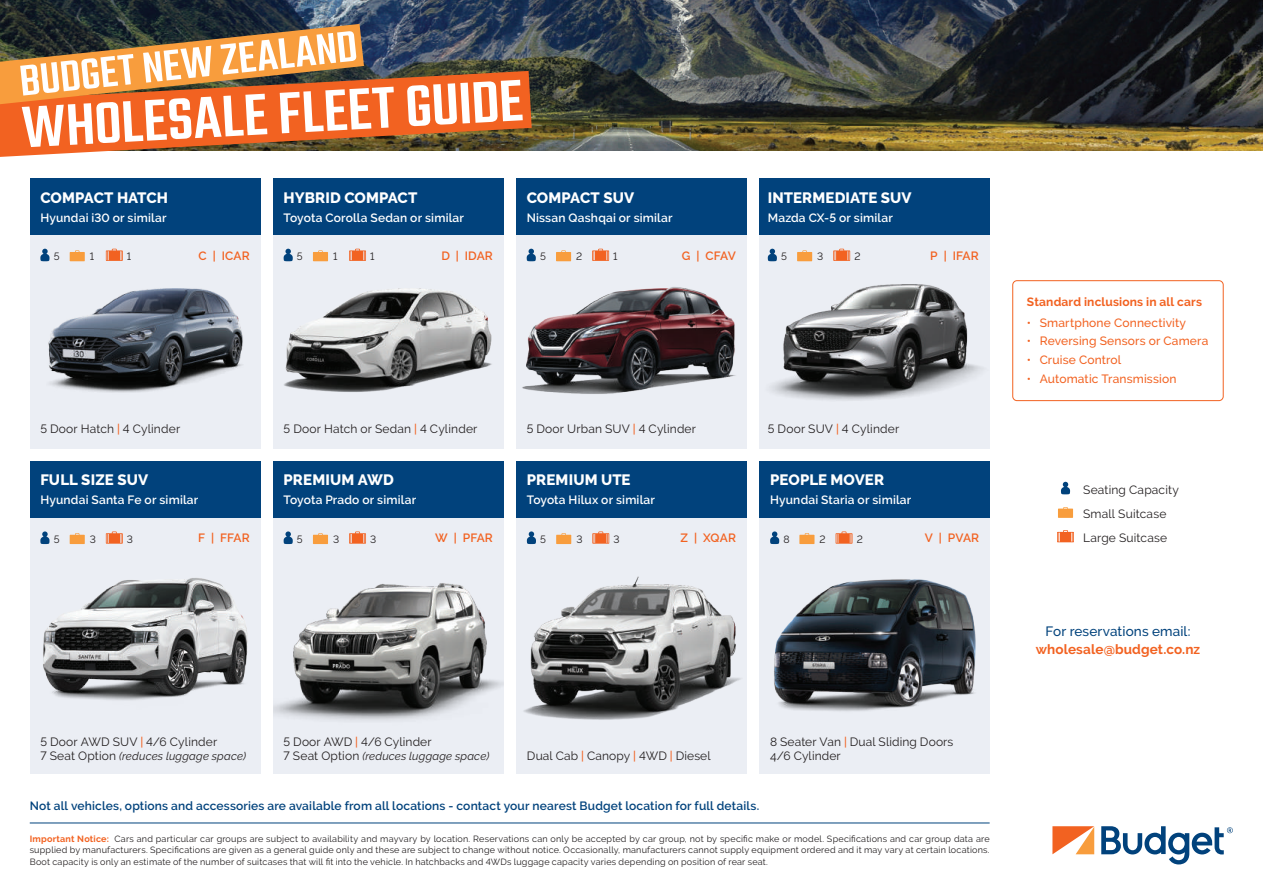
<style>
.page{position:relative;width:1263px;height:893px;background:#fff}
.page>*{position:absolute;margin:0;border:0;box-sizing:border-box;transform-origin:0 0}
.t1{font:800 15px "Raleway";letter-spacing:.005em;color:#fff}
.t2{font:700 13.5px "Raleway";letter-spacing:.01em;color:#f26221}
.t3{font:500 13.5px "Raleway";letter-spacing:.01em;color:#01427c}
.t4{font:12px/24.2px "Raleway";letter-spacing:.01em;color:#231f20}
.t5{font:600 12px "Raleway";letter-spacing:.015em;color:#fff}
.t6{font:600 12px "Raleway";letter-spacing:.015em;color:#01427c}
.t7{font:500 12px "Raleway";letter-spacing:.015em;color:#f26221}
.t8{font:600 12px "Raleway";letter-spacing:.01em;color:#f26221}
.t9{font:700 12px "Raleway";letter-spacing:.015em;color:#f26221}
.t10{font:italic 11.25px "Raleway";letter-spacing:.015em;color:#231f20}
.t11{font:10.5px "Raleway";color:#231f20}
.t12{font:9px/11.2px "Raleway";letter-spacing:.025em;color:#231f20;text-align:justify}
.s1{font-weight:500;color:#f26221}
.s2{font-style:normal;font-size:12px}
.s3{font-weight:700;color:#f26221}
</style>
<div class="page">
<div style="left:30px;top:461px;width:230px;height:313px;background:#ebeef4"></div>
<div style="left:273px;top:461px;width:230px;height:313px;background:#ebeef4"></div>
<div style="left:516px;top:461px;width:231px;height:313px;background:#ebeef4"></div>
<img style="left:524px;top:576px;width:217px;height:144px">
<img style="left:273px;top:583px;width:230px;height:138px">
<img style="left:43px;top:578px;width:205px;height:122px">
<div style="left:759px;top:461px;width:231px;height:313px;background:#ebeef4"></div>
<img style="left:774px;top:579px;width:202px;height:132px">
<div style="left:30px;top:179px;width:230px;height:270px;background:#ebeef4"></div>
<div style="left:759px;top:179px;width:231px;height:270px;background:#ebeef4"></div>
<div style="left:273px;top:179px;width:230px;height:270px;background:#ebeef4"></div>
<img style="left:770px;top:284px;width:213px;height:117px">
<div style="left:516px;top:179px;width:231px;height:270px;background:#ebeef4"></div>
<img style="left:522px;top:287px;width:214px;height:107px">
<img style="left:41px;top:248px;width:202px;height:145px">
<img style="left:284px;top:288px;width:208px;height:104px">
<div style="left:273px;top:179px;width:230px;height:56px;background:#01427c"></div>
<div style="left:273px;top:461px;width:230px;height:57px;background:#01427c"></div>
<div style="left:516px;top:461px;width:231px;height:57px;background:#01427c"></div>
<div style="left:759px;top:179px;width:231px;height:56px;background:#01427c"></div>
<div style="left:30px;top:179px;width:230px;height:56px;background:#01427c"></div>
<div style="left:30px;top:461px;width:230px;height:57px;background:#01427c"></div>
<img style="left:0;top:0;width:1263px;height:150px">
<svg style="left:1052px;top:826px;width:42px;height:28px"></svg>
<svg style="left:1101px;top:826px;width:132px;height:38px"></svg>
<svg style="left:1057px;top:530px;width:17px;height:12px"></svg>
<svg style="left:1061px;top:482px;width:9px;height:12px"></svg>
<svg style="left:1058px;top:507px;width:15px;height:11px"></svg>
<svg style="left:106px;top:249px;width:17px;height:12px"></svg>
<svg style="left:40px;top:249px;width:9px;height:12px"></svg>
<svg style="left:70px;top:250px;width:15px;height:11px"></svg>
<svg style="left:106px;top:531px;width:17px;height:13px"></svg>
<svg style="left:40px;top:531px;width:9px;height:13px"></svg>
<svg style="left:70px;top:533px;width:15px;height:11px"></svg>
<svg style="left:349px;top:249px;width:17px;height:12px"></svg>
<svg style="left:284px;top:249px;width:9px;height:12px"></svg>
<svg style="left:313px;top:250px;width:15px;height:11px"></svg>
<svg style="left:349px;top:531px;width:17px;height:13px"></svg>
<svg style="left:284px;top:531px;width:9px;height:13px"></svg>
<svg style="left:313px;top:533px;width:15px;height:11px"></svg>
<svg style="left:592px;top:531px;width:17px;height:13px"></svg>
<svg style="left:527px;top:531px;width:9px;height:13px"></svg>
<svg style="left:556px;top:533px;width:15px;height:11px"></svg>
<svg style="left:833px;top:249px;width:17px;height:12px"></svg>
<svg style="left:768px;top:249px;width:9px;height:12px"></svg>
<svg style="left:797px;top:250px;width:15px;height:11px"></svg>
<svg style="left:0;top:71px;width:532px;height:86px"></svg>
<div style="left:1012px;top:280px;width:211px;height:121px;border:1px solid #f26221;border-radius:4px"></div>
<div style="left:759px;top:461px;width:231px;height:57px;background:#01427c"></div>
<svg style="left:835px;top:531px;width:17px;height:13px"></svg>
<svg style="left:770px;top:531px;width:9px;height:13px"></svg>
<svg style="left:799px;top:533px;width:15px;height:11px"></svg>
<img style="left:0;top:24px;width:523px;height:123px">
<hr style="left:30px;top:823px;width:960px;height:1px;background:#01427c">
<div style="left:516px;top:179px;width:230px;height:56px;background:#01427c"></div>
<svg style="left:592px;top:249px;width:17px;height:12px"></svg>
<svg style="left:527px;top:249px;width:9px;height:12px"></svg>
<svg style="left:556px;top:250px;width:15px;height:11px"></svg>
<h1 class="t1" style="left:40px;top:189px;width:129px">COMPACT HATCH</h1>
<h3 class="t5" style="left:40px;top:211px;width:128px">Hyundai i30 or similar</h3>
<p class="t11" style="left:54px;top:250px;width:7px">5</p>
<p class="t11" style="left:90px;top:250px;width:6px">1</p>
<p class="t11" style="left:127px;top:250px;width:6px">1</p>
<h1 class="t1" style="left:284px;top:189px;width:135px">HYBRID COMPACT</h1>
<h3 class="t5" style="left:284px;top:211px;width:182px">Toyota Corolla Sedan or similar</h3>
<h1 class="t1" style="left:527px;top:189px;width:109px">COMPACT SUV</h1>
<h3 class="t5" style="left:527px;top:211px;width:147px">Nissan Qashqai or similar</h3>
<h3 class="t8" style="left:199px;top:249px;width:53px">C | ICAR</h3>
<h3 class="t8" style="left:441px;top:249px;width:53px">D | IDAR</h3>
<p class="t11" style="left:540px;top:250px;width:7px">5</p>
<p class="t11" style="left:576px;top:250px;width:8px">2</p>
<p class="t11" style="left:613px;top:250px;width:6px">1</p>
<h3 class="t8" style="left:682px;top:249px;width:56px">G | CFAV</h3>
<p class="t11" style="left:297px;top:250px;width:7px">5</p>
<p class="t11" style="left:333px;top:250px;width:6px">1</p>
<p class="t11" style="left:370px;top:250px;width:6px">1</p>
<h1 class="t1" style="left:768px;top:189px;width:145px">INTERMEDIATE SUV</h1>
<h3 class="t5" style="left:768px;top:211px;width:127px">Mazda CX-5 or similar</h3>
<p class="t11" style="left:781px;top:250px;width:7px">5</p>
<p class="t11" style="left:817px;top:250px;width:8px">3</p>
<p class="t11" style="left:854px;top:250px;width:8px">2</p>
<h3 class="t8" style="left:930px;top:249px;width:50px">P | IFAR</h3>
<h3 class="t4" style="left:40px;top:416px;width:141px">5 Door Hatch <span class="s1">|</span> 4 Cylinder</h3>
<h3 class="t4" style="left:284px;top:416px;width:195px">5 Door Hatch or Sedan <span class="s1">|</span> 4 Cylinder</h3>
<h3 class="t4" style="left:768px;top:416px;width:133px">5 Door SUV <span class="s1">|</span> 4 Cylinder</h3>
<h3 class="t4" style="left:527px;top:416px;width:171px">5 Door Urban SUV <span class="s1">|</span> 4 Cylinder</h3>
<h1 class="t1" style="left:40px;top:471px;width:109px">FULL SIZE SUV</h1>
<h3 class="t5" style="left:40px;top:493px;width:159px">Hyundai Santa Fe or similar</h3>
<h1 class="t1" style="left:284px;top:471px;width:112px">PREMIUM AWD</h1>
<h3 class="t5" style="left:284px;top:493px;width:134px">Toyota Prado or similar</h3>
<h1 class="t1" style="left:527px;top:471px;width:105px">PREMIUM UTE</h1>
<h3 class="t5" style="left:527px;top:493px;width:130px">Toyota Hilux or similar</h3>
<h1 class="t1" style="left:770px;top:471px;width:115px">PEOPLE MOVER</h1>
<h3 class="t5" style="left:770px;top:493px;width:143px">Hyundai Staria or similar</h3>
<p class="t11" style="left:54px;top:533px;width:7px">5</p>
<p class="t11" style="left:90px;top:533px;width:8px">3</p>
<p class="t11" style="left:127px;top:533px;width:8px">3</p>
<h3 class="t8" style="left:198px;top:531px;width:53px">F | FFAR</h3>
<h3 class="t8" style="left:435px;top:531px;width:59px">W | PFAR</h3>
<h3 class="t8" style="left:681px;top:531px;width:57px">Z | XQAR</h3>
<h3 class="t8" style="left:925px;top:531px;width:56px">V | PVAR</h3>
<p class="t11" style="left:297px;top:533px;width:7px">5</p>
<p class="t11" style="left:333px;top:533px;width:8px">3</p>
<p class="t11" style="left:370px;top:533px;width:8px">3</p>
<p class="t11" style="left:540px;top:533px;width:7px">5</p>
<p class="t11" style="left:576px;top:533px;width:8px">3</p>
<p class="t11" style="left:613px;top:533px;width:8px">3</p>
<p class="t11" style="left:783px;top:533px;width:8px">8</p>
<p class="t11" style="left:820px;top:533px;width:8px">2</p>
<p class="t11" style="left:857px;top:533px;width:8px">2</p>
<h3 class="t4" style="left:40px;top:729px;width:178px">5 Door AWD SUV <span class="s1">|</span> 4/6 Cylinder</h3>
<p class="t10" style="left:40px;top:750px;width:207px"><span class="s2">7 Seat Option</span> (reduces luggage space)</p>
<h3 class="t4" style="left:284px;top:729px;width:150px">5 Door AWD <span class="s1">|</span> 4/6 Cylinder</h3>
<p class="t10" style="left:284px;top:750px;width:207px"><span class="s2">7 Seat Option</span> (reduces luggage space)</p>
<h3 class="t4" style="left:527px;top:744px;width:185px">Dual Cab <span class="s1">|</span> Canopy <span class="s1">|</span> 4WD <span class="s1">|</span> Diesel</h3>
<h3 class="t4" style="left:770px;top:734px;width:185px;line-height:14.4px">8 Seater Van <span class="s1">|</span> Dual Sliding Doors<br>4/6 Cylinder</h3>
<h3 class="t6" style="left:30px;top:798px;width:731px">Not all vehicles, options and accessories are available from all locations - contact your nearest Budget location for full details.</h3>
<p class="t12" style="left:30px;top:833px;width:961px"><span class="s3">Important Notice:</span> Cars and particular car groups are subject to availability and mayvary by location. Reservations can only be accepted by car group, not by specific make or model. Specifications and car group data are supplied by manufacturers. Specifications are given as a general guide only and these are subject to change without notice. Occasionally, manufacturers cannot supply equipment ordered and it may vary at certain locations.<br>Boot capacity is only an estimate of the number of suitcases that will fit into the vehicle. In hatchbacks and 4WDs luggage capacity varies depending on position of rear seat.</p>
<h3 class="t9" style="left:1027px;top:295px;width:177px">Standard inclusions in all cars</h3>
<h3 class="t7" style="left:1027px;top:316px;width:161px">• Smartphone Connectivity</h3>
<h3 class="t7" style="left:1027px;top:334px;width:183px">• Reversing Sensors or Camera</h3>
<h3 class="t7" style="left:1027px;top:353px;width:96px">• Cruise Control</h3>
<h3 class="t7" style="left:1027px;top:372px;width:151px">• Automatic Transmission</h3>
<h3 class="t4" style="left:1083px;top:477px;width:97px">Seating Capacity<br>Small Suitcase</h3>
<h3 class="t4" style="left:1083px;top:525px;width:86px">Large Suitcase</h3>
<h2 class="t3" style="left:1045px;top:623px;width:146px">For reservations email:</h2>
<h2 class="t2" style="left:1036px;top:641px;width:166px">wholesale@budget.co.nz</h2>
</div>
